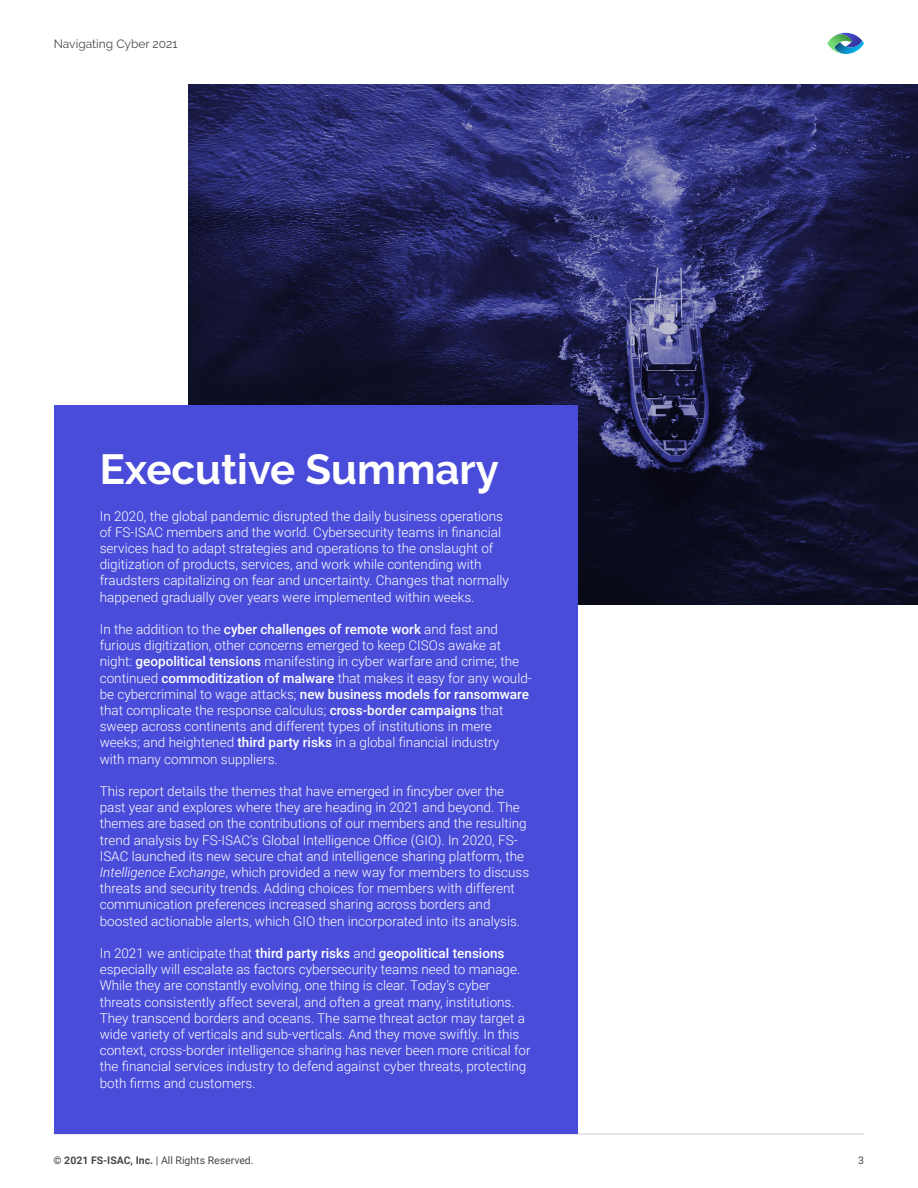
<style>
.page{position:relative;width:918px;height:1188px;background:#fff}
.page>*{position:absolute;margin:0;border:0;box-sizing:border-box;transform-origin:0 0}
.t1{font:700 42px "Raleway";color:#fff}
.t2{font:300 13.5px/16.2px "Roboto";color:#fff}
.t3{font:12px "Raleway";color:#494949}
.t4{font:10.5px "Roboto";color:#494949}
.s1{font-weight:500}
.s2{font-style:italic}
.s3{font-weight:700}
</style>
<div class="page">
<hr style="left:53px;top:1134px;width:810px;height:1px;background:#ceccca">
<img style="left:188px;top:84px;width:730px;height:520px">
<div style="left:54px;top:405px;width:524px;height:729px;background:#494cd9"></div>
<svg style="left:827px;top:33px;width:37px;height:21px"></svg>
<p class="t3" style="left:54px;top:37px;width:125px">Navigating Cyber 2021</p>
<p class="t1" style="left:100px;top:445px;width:401px">Executive Summary</p>
<p class="t2" style="left:100px;top:507px;width:411px">In 2020, the global pandemic disrupted the daily business operations of FS-ISAC members and the world. Cybersecurity teams in financial services had to adapt strategies and operations to the onslaught of digitization of products, services, and work while contending with fraudsters capitalizing on fear and uncertainty. Changes that normally happened gradually over years were implemented within weeks.</p>
<p class="t2" style="left:100px;top:621px;width:433px">In the addition to the <span class="s1">cyber challenges of remote work</span> and fast and furious digitization, other concerns emerged to keep CISOs awake at night: <span class="s1">geopolitical tensions</span> manifesting in cyber warfare and crime; the continued <span class="s1">commoditization of malware</span> that makes it easy for any would&shy;be cybercriminal to wage attacks; <span class="s1">new business models for ransomware </span>that complicate the response calculus; <span class="s1">cross-border campaigns</span> that sweep across continents and different types of institutions in mere weeks; and heightened <span class="s1">third party risks</span> in a global financial industry<br>with many common suppliers.</p>
<p class="t2" style="left:100px;top:783px;width:431px">This report details the themes that have emerged in fincyber over the past year and explores where they are heading in 2021 and beyond. The themes are based on the contributions of our members and the resulting trend analysis by FS-ISAC’s Global Intelligence Office (GIO). In 2020, FS-ISAC launched its new secure chat and intelligence sharing platform, the <span class="s2">Intelligence Exchange</span>, which provided a new way for members to discuss threats and security trends. Adding choices for members with different communication preferences increased sharing across borders and boosted actionable alerts, which GIO then incorporated into its analysis.</p>
<p class="t2" style="left:100px;top:945px;width:432px">In 2021 we anticipate that <span class="s1">third party risks</span> and <span class="s1">geopolitical tensions </span>especially will escalate as factors cybersecurity teams need to manage.<br>While they are constantly evolving, one thing is clear. Today’s cyber threats consistently affect several, and often a great many, institutions.<br>They transcend borders and oceans. The same threat actor may target a wide variety of verticals and sub-verticals. And they move swiftly. In this context, cross-border intelligence sharing has never been more critical for the financial services industry to defend against cyber threats, protecting both firms and customers.</p>
<p class="t4" style="left:53px;top:1153px;width:202px"><span class="s3">© 2021 FS-ISAC, Inc.</span> | All Rights Reserved.</p>
<p class="t4" style="left:858px;top:1153px;width:7px">3</p>
</div>
